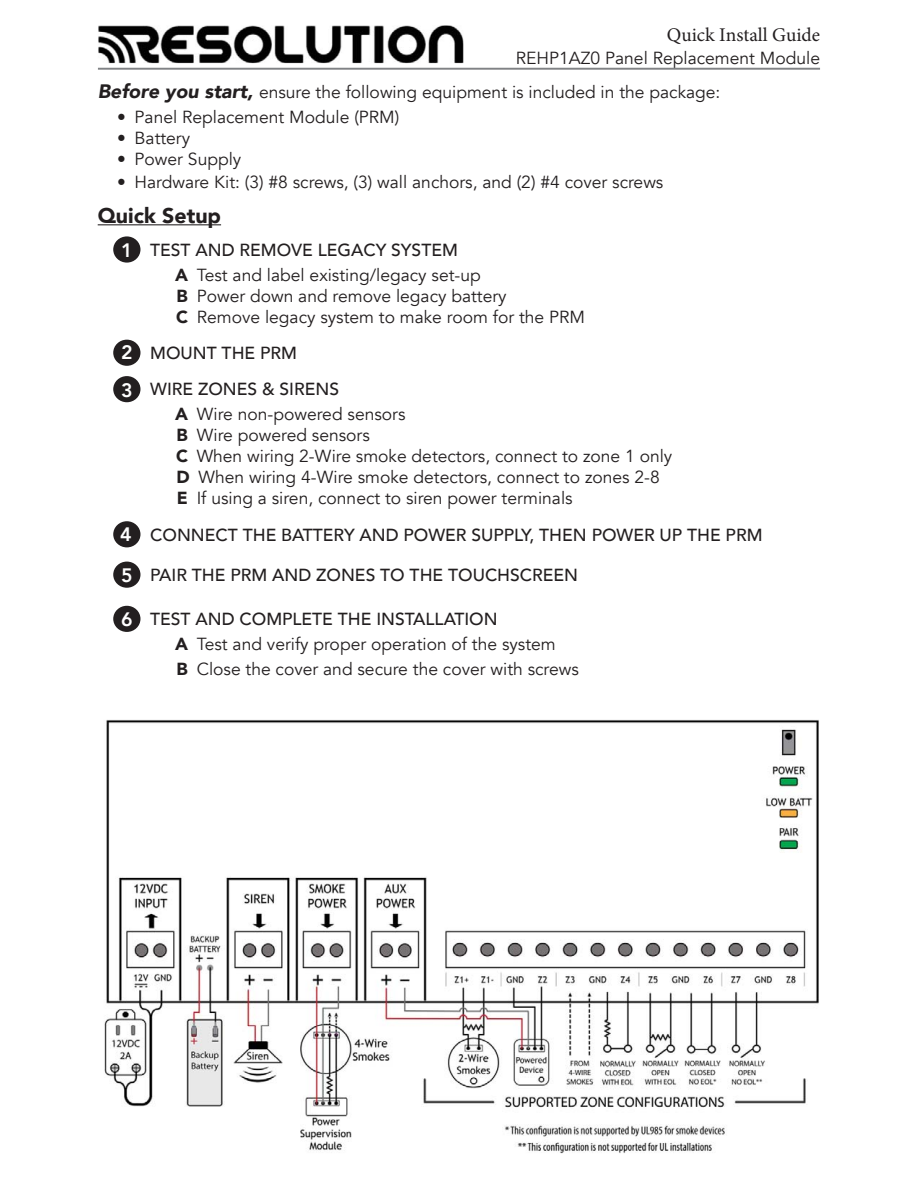
<style>
.page{position:relative;width:918px;height:1188px;background:#fff}
.page>*{position:absolute;margin:0;border:0;box-sizing:border-box;transform-origin:0 0}
.t1{font:900 21.3px "Avenir";color:#231f20}
.t2{font:19.35px "Minion Pro";color:#231f20}
.t3{font:17.4px/21px "Avenir";color:#231f20}
.t4{font:500 17.4px/36.5px "Avenir";color:#231f20}
.s1{font-weight:900;font-style:italic;font-size:19.35px}
.s2{font-weight:800;font-size:19.35px;color:#fff}
.s3{font-weight:500}
.s4{font-weight:900}
</style>
<div class="page">
<hr style="left:98px;top:224px;width:123px;height:1px;background:#231f20">
<div style="left:114px;top:237px;width:26px;height:25px;background:#231f20;border-radius:50%"></div>
<div style="left:113px;top:236px;width:27px;height:27px;border:2px solid #231f20;border-radius:50%"></div>
<div style="left:114px;top:341px;width:26px;height:24px;background:#231f20;border-radius:50%"></div>
<div style="left:113px;top:340px;width:27px;height:26px;border:2px solid #231f20;border-radius:50%"></div>
<div style="left:114px;top:377px;width:26px;height:24px;background:#231f20;border-radius:50%"></div>
<div style="left:113px;top:376px;width:27px;height:26px;border:2px solid #231f20;border-radius:50%"></div>
<div style="left:114px;top:522px;width:26px;height:24px;background:#231f20;border-radius:50%"></div>
<div style="left:113px;top:521px;width:27px;height:26px;border:2px solid #231f20;border-radius:50%"></div>
<div style="left:114px;top:563px;width:26px;height:24px;background:#231f20;border-radius:50%"></div>
<div style="left:113px;top:562px;width:27px;height:26px;border:2px solid #231f20;border-radius:50%"></div>
<div style="left:114px;top:607px;width:26px;height:24px;background:#231f20;border-radius:50%"></div>
<div style="left:113px;top:606px;width:27px;height:26px;border:2px solid #231f20;border-radius:50%"></div>
<img style="left:104px;top:720px;width:715px;height:433px">
<img style="left:98px;top:25px;width:366px;height:38px">
<hr style="left:98px;top:68px;width:722px;height:2px;background:#808285">
<p class="t2" style="left:667px;top:23px;width:155px">Quick Install Guide</p>
<p class="t3" style="left:516px;top:48px;width:306px">REHP1AZ0 Panel Replacement Module</p>
<p class="t3" style="left:98px;top:82px;width:624px"><span class="s1">Before you start,</span> ensure the following equipment is included in the package:</p>
<p class="t3" style="left:117px;top:107px;width:284px">• Panel Replacement Module (PRM)</p>
<p class="t3" style="left:117px;top:128px;width:75px">• Battery</p>
<p class="t3" style="left:117px;top:149px;width:126px">• Power Supply</p>
<p class="t3" style="left:117px;top:172px;width:548px">• Hardware Kit: (3) #8 screws, (3) wall anchors, and (2) #4 cover screws</p>
<p class="t1" style="left:98px;top:202px;width:125px">Quick Setup</p>
<p class="t3" style="left:175px;top:238px;width:307px;line-height:24.9px;text-indent:-54px"><span class="s2">1</span> <span class="s3">TEST AND REMOVE LEGACY SYSTEM<br></span><span class="s4">A</span> Test and label existing/legacy set-up</p>
<p class="t3" style="left:176px;top:286px;width:411px"><span class="s4">B</span> Power down and remove legacy battery<br><span class="s4">C</span> Remove legacy system to make room for the PRM</p>
<p class="t4" style="left:121px;top:335px;width:219px"><span class="s2">2</span> MOUNT THE PRM<br><span class="s2">3</span> WIRE ZONES &amp; SIRENS</p>
<p class="t3" style="left:175px;top:404px;width:499px"><span class="s4">A</span> Wire non-powered sensors<br><span class="s4">B</span> Wire powered sensors<br><span class="s4">C</span> When wiring 2-Wire smoke detectors, connect to zone 1 only <span class="s4">D</span> When wiring 4-Wire smoke detectors, connect to zones 2-8<br><span class="s4">E</span> If using a siren, connect to siren power terminals</p>
<p class="t4" style="left:120px;top:517px;width:644px"><span class="s2">4</span> CONNECT THE BATTERY AND POWER SUPPLY, THEN POWER UP THE PRM</p>
<p class="t4" style="left:121px;top:557px;width:458px"><span class="s2">5</span> PAIR THE PRM AND ZONES TO THE TOUCHSCREEN</p>
<p class="t3" style="left:175px;top:607px;width:405px;line-height:24.9px;text-indent:-54px"><span class="s2">6</span> <span class="s3">TEST AND COMPLETE THE INSTALLATION<br></span><span class="s4">A</span> Test and verify proper operation of the system<br><span class="s4">B</span> Close the cover and secure the cover with screws</p>
</div>
